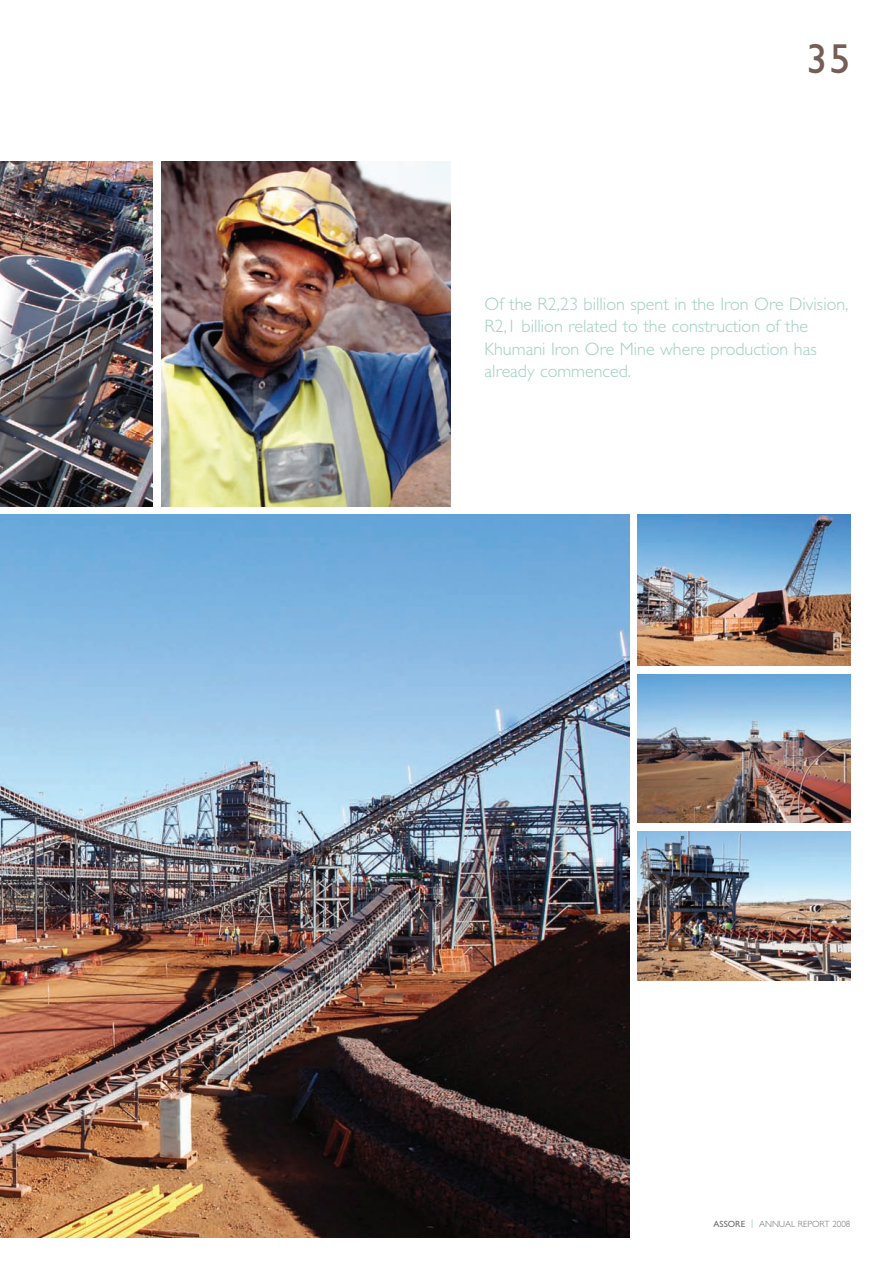
<style>
.page{position:relative;width:893px;height:1263px;background:#fff}
.page>*{position:absolute;margin:0;border:0;box-sizing:border-box;transform-origin:0 0}
.t1{font:42px "Gill Sans";color:#755e56}
.t2{font:300 18px/22.5px "Gill Sans";color:#9ed0c1}
.t3{font:300 9px "Gill Sans";color:#6c6d70}
.s1{font-weight:400}
.s2{font-weight:800;color:#9ed0c1}
</style>
<div class="page">
<img style="left:0;top:162px;width:153px;height:344px">
<img style="left:0;top:515px;width:629px;height:722px">
<img style="left:638px;top:515px;width:212px;height:151px">
<img style="left:638px;top:674px;width:212px;height:149px">
<img style="left:638px;top:831px;width:212px;height:149px">
<img style="left:161px;top:162px;width:290px;height:344px">
<h1 class="t1" style="left:807px;top:45px;width:45px">35</h1>
<p class="t2" style="left:485px;top:295px;width:365px">Of the R2,23 billion spent in the Iron Ore Division, R2,1 billion related to the construction of the Khumani Iron Ore Mine where production has already commenced.</p>
<p class="t3" style="left:714px;top:1221px;width:138px"><span class="s1">ASSORE</span> <span class="s2">|</span> ANNUAL REPORT 2008</p>
</div>
